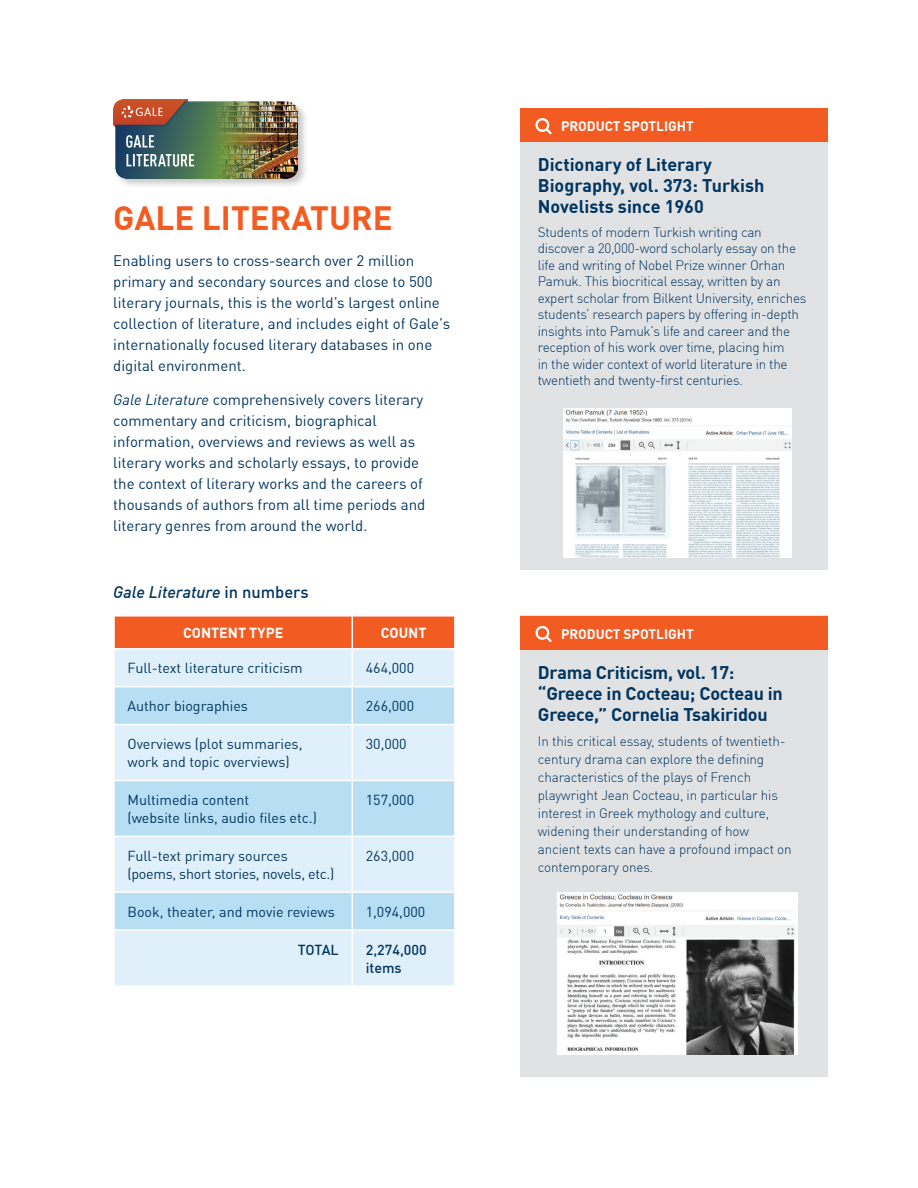
<style>
.page{position:relative;width:918px;height:1188px;background:#fff}
.page>*{position:absolute;margin:0;border:0;box-sizing:border-box;transform-origin:0 0}
.t1{font:700 33px "DIN Offc";color:#f25b21}
.t2{font:700 18px/21px "DIN Offc";letter-spacing:-.01em;color:#003560}
.t3{font:italic 500 16.5px "DIN Offc";color:#003560}
.t4{font:15px/21px "DIN Offc";color:#003560}
.t5{font:14.25px/18px "DIN Offc";color:#003560}
.t6{font:14.25px/18px "DIN Offc";letter-spacing:-.02em;color:#003560}
.t7{font:500 14.25px/18px "DIN Offc";color:#003560}
.t8{font:700 14.25px "DIN Offc";color:#fff}
.t9{font:300 13.5px/16.5px "DIN Offc";letter-spacing:-.02em;color:#003560}
.t10{font:700 13.5px "DIN Offc";color:#fff}
.s1{font-style:italic}
.s2{font-style:normal}
</style>
<div class="page">
<div style="left:115px;top:617px;width:339px;height:31px;background:#f25b21"></div>
<div style="left:115px;top:650px;width:339px;height:335px;background:#dff0fa"></div>
<svg style="left:115px;top:687px;width:339px;height:242px;background:#cae6f6"></svg>
<hr style="left:352px;top:617px;width:1px;height:31px;background:#fff">
<hr style="left:352px;top:650px;width:1px;height:36px;background:#fff">
<hr style="left:113px;top:686px;width:239px;height:1px;background:#fff">
<hr style="left:352px;top:686px;width:104px;height:1px;background:#fff">
<hr style="left:352px;top:687px;width:1px;height:37px;background:#fff">
<hr style="left:113px;top:724px;width:239px;height:1px;background:#fff">
<hr style="left:352px;top:724px;width:104px;height:1px;background:#fff">
<hr style="left:352px;top:725px;width:1px;height:55px;background:#fff">
<hr style="left:113px;top:780px;width:239px;height:1px;background:#fff">
<hr style="left:352px;top:780px;width:104px;height:1px;background:#fff">
<hr style="left:352px;top:781px;width:1px;height:55px;background:#fff">
<hr style="left:113px;top:836px;width:239px;height:1px;background:#fff">
<hr style="left:352px;top:836px;width:104px;height:1px;background:#fff">
<hr style="left:352px;top:837px;width:1px;height:54px;background:#fff">
<hr style="left:113px;top:891px;width:239px;height:2px;background:#fff">
<hr style="left:352px;top:891px;width:104px;height:2px;background:#fff">
<hr style="left:352px;top:893px;width:1px;height:36px;background:#fff">
<hr style="left:113px;top:929px;width:239px;height:2px;background:#fff">
<hr style="left:352px;top:929px;width:104px;height:2px;background:#fff">
<hr style="left:352px;top:931px;width:1px;height:54px;background:#fff">
<div style="left:112px;top:98px;width:196px;height:91px;background:#231f20;opacity:.25"></div>
<img style="left:113px;top:99px;width:185px;height:79px">
<div style="left:521px;top:108px;width:307px;height:461px;background:#e1e2e4"></div>
<div style="left:521px;top:108px;width:307px;height:33px;background:#f25b21"></div>
<svg style="left:535px;top:118px;width:17px;height:16px"></svg>
<img style="left:564px;top:408px;width:228px;height:149px">
<div style="left:521px;top:616px;width:307px;height:461px;background:#e1e2e4"></div>
<div style="left:521px;top:616px;width:307px;height:33px;background:#f25b21"></div>
<svg style="left:535px;top:625px;width:17px;height:17px"></svg>
<img style="left:557px;top:892px;width:241px;height:162px">
<p class="t1" style="left:113px;top:197px;width:281px">GALE LITERATURE</p>
<p class="t4" style="left:113px;top:250px;width:338px">Enabling users to cross-search over 2 million primary and secondary sources and close to 500 literary journals, this is the world’s largest online collection of literature, and includes eight of Gale’s internationally focused literary databases in one digital environment.</p>
<p class="t4" style="left:113px;top:389px;width:314px"><span class="s1">Gale Literature</span> comprehensively covers literary commentary and criticism, biographical information, overviews and reviews as well as literary works and scholarly essays, to provide the context of literary works and the careers of thousands of authors from all time periods and literary genres from around the world.</p>
<p class="t3" style="left:113px;top:581px;width:197px">Gale Literature <span class="s2">in numbers</span></p>
<p class="t8" style="left:183px;top:623px;width:102px">CONTENT TYPE</p>
<p class="t8" style="left:381px;top:623px;width:47px">COUNT</p>
<p class="t5" style="left:128px;top:659px;width:177px">Full-text literature criticism</p>
<p class="t5" style="left:366px;top:659px;width:50px">464,000</p>
<p class="t5" style="left:128px;top:697px;width:122px">Author biographies</p>
<p class="t5" style="left:366px;top:697px;width:50px">266,000</p>
<p class="t5" style="left:128px;top:735px;width:176px">Overviews (plot summaries, work and topic overviews)</p>
<p class="t5" style="left:366px;top:735px;width:42px">30,000</p>
<p class="t5" style="left:128px;top:791px;width:191px">Multimedia content<br>(website links, audio files etc.)</p>
<p class="t5" style="left:366px;top:791px;width:50px">157,000</p>
<p class="t6" style="left:128px;top:847px;width:208px">Full-text primary sources (poems, short stories, novels, etc.)</p>
<p class="t5" style="left:366px;top:847px;width:50px">263,000</p>
<p class="t5" style="left:128px;top:903px;width:209px">Book, theater, and movie reviews</p>
<p class="t5" style="left:366px;top:903px;width:61px">1,094,000</p>
<p class="t7" style="left:298px;top:940px;width:42px">TOTAL</p>
<p class="t7" style="left:366px;top:940px;width:62px">2,274,000 items</p>
<p class="t10" style="left:561px;top:117px;width:134px">PRODUCT SPOTLIGHT</p>
<p class="t2" style="left:538px;top:154px;width:228px">Dictionary of Literary<br>Biography, vol. 373: Turkish<br>Novelists since 1960</p>
<p class="t9" style="left:538px;top:224px;width:270px">Students of modern Turkish writing can discover a 20,000-word scholarly essay on the life and writing of Nobel Prize winner Orhan Pamuk. This biocritical essay, written by an expert scholar from Bilkent University, enriches students’ research papers by offering in-depth insights into Pamuk’s life and career and the reception of his work over time, placing him<br>in the wider context of world literature in the twentieth and twenty-first centuries.</p>
<p class="t10" style="left:561px;top:625px;width:134px">PRODUCT SPOTLIGHT</p>
<p class="t2" style="left:538px;top:662px;width:247px">Drama Criticism, vol. 17: “Greece in Cocteau; Cocteau in<br>Greece,” Cornelia Tsakiridou</p>
<p class="t9" style="left:538px;top:732px;width:255px;line-height:18px">In this critical essay, students of twentieth&shy;century drama can explore the defining characteristics of the plays of French playwright Jean Cocteau, in particular his interest in Greek mythology and culture, widening their understanding of how ancient texts can have a profound impact on contemporary ones.</p>
</div>
